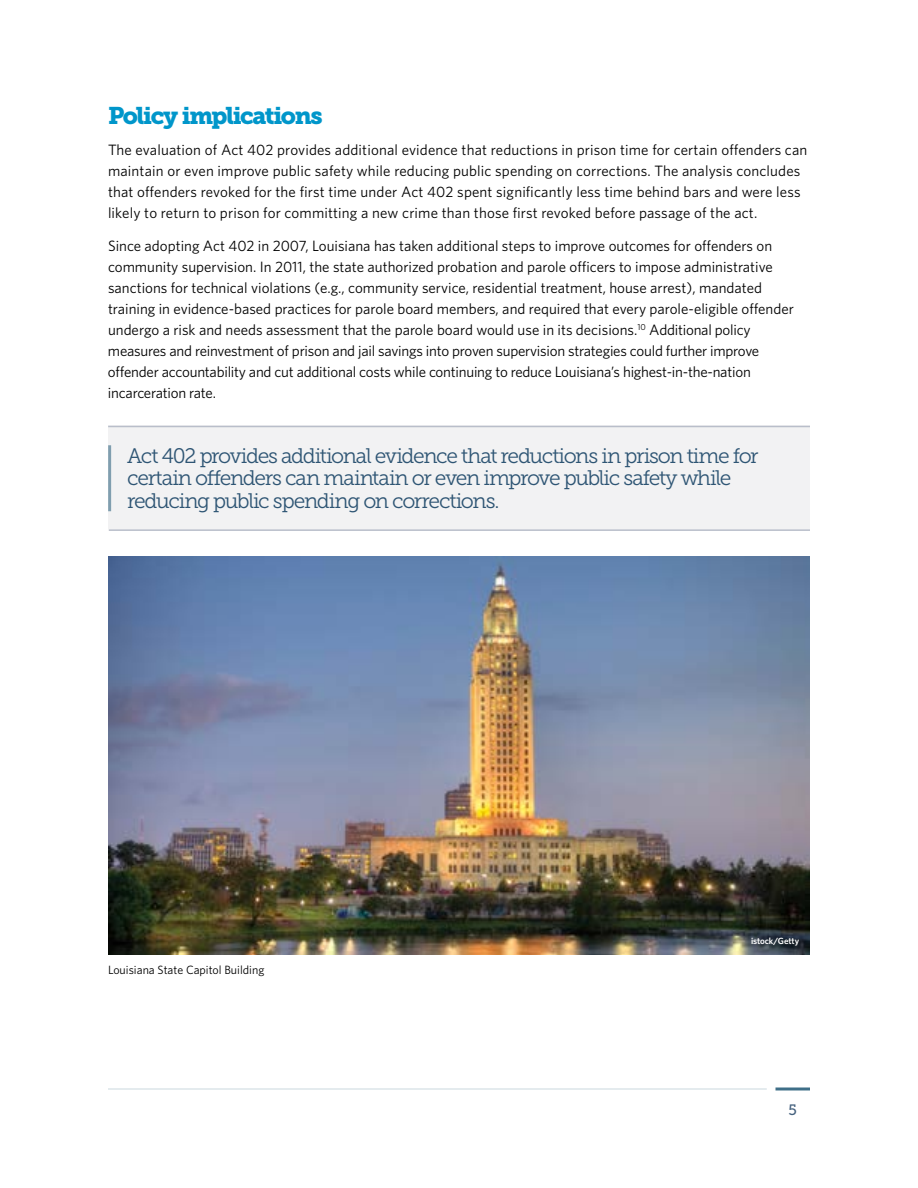
<style>
.page{position:relative;width:918px;height:1188px;background:#fff}
.page>*{position:absolute;margin:0;border:0;box-sizing:border-box;transform-origin:0 0}
.t1{font:24px "Museo Slab 900";letter-spacing:-.06em;color:#0096ca}
.t2{font:21px/22.5px "Museo Slab 300";letter-spacing:-.06em;color:#2e5574}
.t3{font:15px/21px "Whitney";color:#000}
.t4{font:15px "Museo Slab 500";color:#45617e}
.t5{font:12px "Whitney";color:#000}
.t6{font:600 9px "Whitney";letter-spacing:-.01em;color:#fff}
</style>
<div class="page">
<hr style="left:108px;top:1088px;width:659px;height:2px;background:#0f4b6b">
<hr style="left:776px;top:1088px;width:34px;height:2px;background:#0f4b6b">
<div style="left:108px;top:425px;width:702px;height:106px;background:#f2f2f3"></div>
<hr style="left:108px;top:445px;width:3px;height:66px;background:#0f4b6b">
<hr style="left:108px;top:426px;width:702px;height:1px;background:#808ba2">
<hr style="left:109px;top:529px;width:701px;height:2px;background:#808ba2">
<img style="left:108px;top:556px;width:702px;height:399px">
<h1 class="t1" style="left:108px;top:101px;width:216px">Policy implications</h1>
<p class="t3" style="left:108px;top:139px;width:701px">The evaluation of Act 402 provides additional evidence that reductions in prison time for certain offenders can maintain or even improve public safety while reducing public spending on corrections. The analysis concludes that offenders revoked for the first time under Act 402 spent significantly less time behind bars and were less likely to return to prison for committing a new crime than those first revoked before passage of the act.</p>
<p class="t3" style="left:108px;top:235px;width:687px">Since adopting Act 402 in 2007, Louisiana has taken additional steps to improve outcomes for offenders on community supervision. In 2011, the state authorized probation and parole officers to impose administrative sanctions for technical violations (e.g., community service, residential treatment, house arrest), mandated training in evidence-based practices for parole board members, and required that every parole-eligible offender undergo a risk and needs assessment that the parole board would use in its decisions.<sup>10</sup> Additional policy measures and reinvestment of prison and jail savings into proven supervision strategies could further improve offender accountability and cut additional costs while continuing to reduce Louisiana’s highest-in-the-nation incarceration rate.</p>
<h2 class="t2" style="left:127px;top:445px;width:633px">Act 402 provides additional evidence that reductions in prison time for certain offenders can maintain or even improve public safety while reducing public spending on corrections.</h2>
<p class="t5" style="left:108px;top:962px;width:158px">Louisiana State Capitol Building</p>
<p class="t6" style="left:751px;top:935px;width:50px">istock/Getty</p>
<p class="t4" style="left:789px;top:1101px;width:10px">5</p>
</div>
